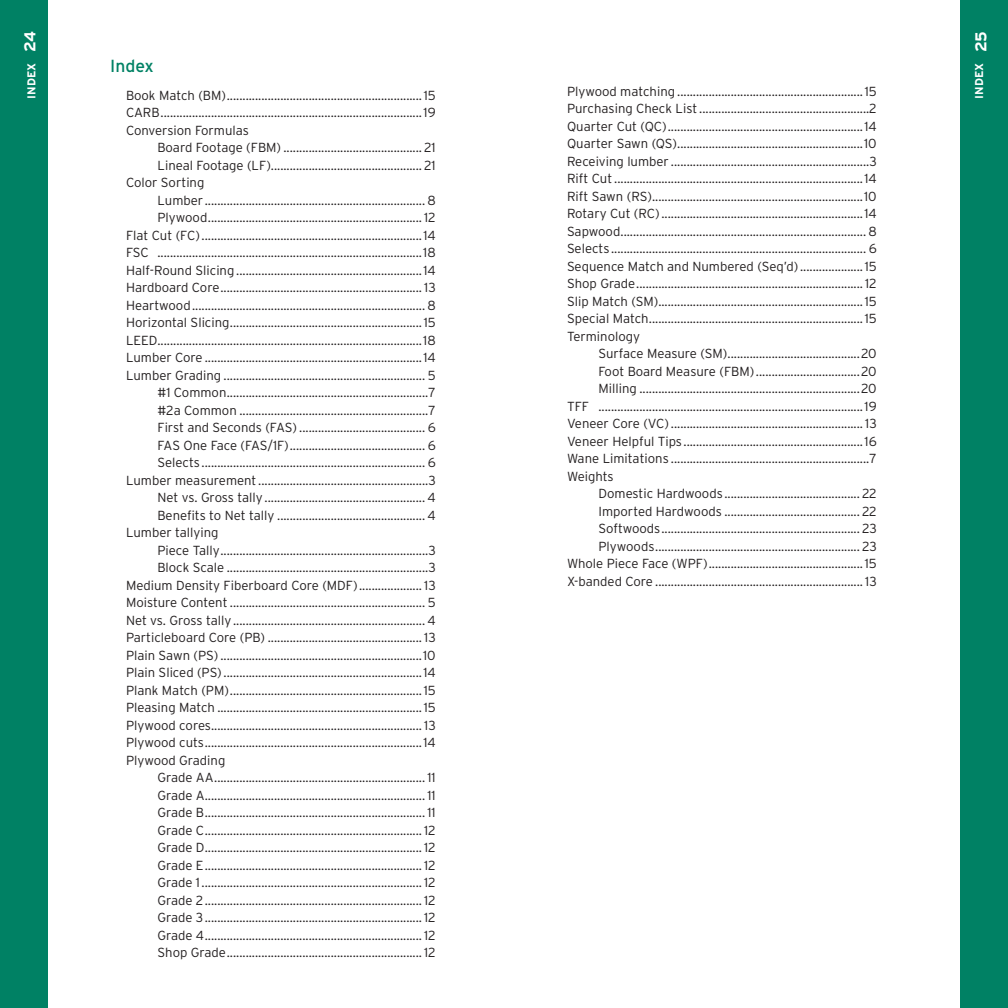
<style>
.page{position:relative;width:1008px;height:1008px;background:#fff}
.page>*{position:absolute;margin:0;border:0;box-sizing:border-box;transform-origin:0 0}
.caption3{font:17.5px "Interstate";color:#008164}
.t1{font:700 15.75px "Interstate";color:#fff}
.chart2{font:300 13.12px/17.5px "Interstate";color:#231f20}
.t2{font:700 11.38px "Interstate";color:#fff}
</style>
<div class="page">
<div style="left:0;top:0;width:47px;height:1008px;background:#008164"></div>
<div style="left:961px;top:0;width:47px;height:1008px;background:#008164"></div>
<p class="t1" style="left:21px;top:52px;width:22px;rotate:-90deg">24</p>
<p class="t2" style="left:25px;top:99px;width:37px;rotate:-90deg">INDEX</p>
<p class="caption3" style="left:110px;top:56px;width:45px">Index</p>
<p class="chart2" style="left:126px;top:86px;width:311px">Book Match (BM)..............................................................15</p>
<p class="chart2" style="left:126px;top:104px;width:311px">CARB...................................................................................19</p>
<p class="chart2" style="left:126px;top:121px;width:125px">Conversion Formulas</p>
<p class="chart2" style="left:158px;top:139px;width:280px">Board Footage (FBM) ............................................ 21</p>
<p class="chart2" style="left:158px;top:156px;width:280px">Lineal Footage (LF)................................................ 21</p>
<p class="chart2" style="left:126px;top:174px;width:80px">Color Sorting</p>
<p class="chart2" style="left:158px;top:191px;width:280px">Lumber ...................................................................... 8<br>Plywood.................................................................... 12</p>
<p class="chart2" style="left:126px;top:226px;width:311px">Flat Cut (FC)......................................................................14</p>
<p class="chart2" style="left:126px;top:244px;width:311px">FSC ....................................................................................18</p>
<p class="chart2" style="left:126px;top:261px;width:311px">Half-Round Slicing ...........................................................14</p>
<p class="chart2" style="left:126px;top:279px;width:311px">Hardboard Core................................................................ 13</p>
<p class="chart2" style="left:126px;top:296px;width:311px">Heartwood.......................................................................... 8</p>
<p class="chart2" style="left:126px;top:314px;width:311px">Horizontal Slicing.............................................................15</p>
<p class="chart2" style="left:126px;top:331px;width:311px">LEED....................................................................................18</p>
<p class="chart2" style="left:126px;top:349px;width:311px">Lumber Core .....................................................................14</p>
<p class="chart2" style="left:126px;top:366px;width:311px">Lumber Grading ................................................................ 5</p>
<p class="chart2" style="left:158px;top:384px;width:280px">#1 Common................................................................7</p>
<p class="chart2" style="left:158px;top:401px;width:280px">#2a Common ............................................................7</p>
<p class="chart2" style="left:158px;top:419px;width:280px">First and Seconds (FAS) ........................................ 6</p>
<p class="chart2" style="left:158px;top:436px;width:280px">FAS One Face (FAS/1F)........................................... 6</p>
<p class="chart2" style="left:158px;top:454px;width:280px">Selects ....................................................................... 6</p>
<p class="chart2" style="left:126px;top:471px;width:311px">Lumber measurement......................................................3</p>
<p class="chart2" style="left:158px;top:489px;width:280px">Net vs. Gross tally ................................................... 4</p>
<p class="chart2" style="left:158px;top:506px;width:280px">Benefits to Net tally ............................................... 4</p>
<p class="chart2" style="left:126px;top:524px;width:94px">Lumber tallying</p>
<p class="chart2" style="left:158px;top:541px;width:280px">Piece Tally..................................................................3</p>
<p class="chart2" style="left:158px;top:559px;width:280px">Block Scale ................................................................3</p>
<p class="chart2" style="left:126px;top:576px;width:311px">Medium Density Fiberboard Core (MDF).................... 13</p>
<p class="chart2" style="left:126px;top:594px;width:311px">Moisture Content .............................................................. 5</p>
<p class="chart2" style="left:126px;top:611px;width:311px">Net vs. Gross tally ............................................................. 4</p>
<p class="chart2" style="left:126px;top:629px;width:311px">Particleboard Core (PB) ................................................. 13</p>
<p class="chart2" style="left:126px;top:646px;width:311px">Plain Sawn (PS) ................................................................10</p>
<p class="chart2" style="left:126px;top:664px;width:311px">Plain Sliced (PS)...............................................................14</p>
<p class="chart2" style="left:126px;top:681px;width:311px">Plank Match (PM).............................................................15</p>
<p class="chart2" style="left:126px;top:699px;width:311px">Pleasing Match .................................................................15</p>
<p class="chart2" style="left:126px;top:716px;width:311px">Plywood cores................................................................... 13</p>
<p class="chart2" style="left:126px;top:734px;width:311px">Plywood cuts.....................................................................14</p>
<p class="chart2" style="left:126px;top:751px;width:101px">Plywood Grading</p>
<p class="chart2" style="left:158px;top:769px;width:280px">Grade AA................................................................... 11</p>
<p class="chart2" style="left:158px;top:786px;width:280px">Grade A...................................................................... 11</p>
<p class="chart2" style="left:158px;top:804px;width:280px">Grade B...................................................................... 11</p>
<p class="chart2" style="left:158px;top:821px;width:280px">Grade C..................................................................... 12</p>
<p class="chart2" style="left:158px;top:839px;width:280px">Grade D..................................................................... 12</p>
<p class="chart2" style="left:158px;top:856px;width:280px">Grade E..................................................................... 12</p>
<p class="chart2" style="left:158px;top:874px;width:280px">Grade 1...................................................................... 12</p>
<p class="chart2" style="left:158px;top:891px;width:280px">Grade 2..................................................................... 12</p>
<p class="chart2" style="left:158px;top:909px;width:280px">Grade 3..................................................................... 12</p>
<p class="chart2" style="left:158px;top:926px;width:280px">Grade 4..................................................................... 12</p>
<p class="chart2" style="left:158px;top:944px;width:280px">Shop Grade.............................................................. 12</p>
<p class="chart2" style="left:567px;top:82px;width:311px">Plywood matching ...........................................................15</p>
<p class="chart2" style="left:567px;top:100px;width:311px">Purchasing Check List ......................................................2</p>
<p class="chart2" style="left:567px;top:117px;width:311px">Quarter Cut (QC)..............................................................14</p>
<p class="chart2" style="left:567px;top:135px;width:311px">Quarter Sawn (QS)...........................................................10</p>
<p class="chart2" style="left:567px;top:152px;width:311px">Receiving lumber ...............................................................3</p>
<p class="chart2" style="left:567px;top:170px;width:311px">Rift Cut...............................................................................14</p>
<p class="chart2" style="left:567px;top:187px;width:311px">Rift Sawn (RS)...................................................................10</p>
<p class="chart2" style="left:567px;top:205px;width:311px">Rotary Cut (RC)................................................................14</p>
<p class="chart2" style="left:567px;top:222px;width:311px">Sapwood.............................................................................. 8</p>
<p class="chart2" style="left:567px;top:240px;width:311px">Selects ................................................................................. 6</p>
<p class="chart2" style="left:567px;top:257px;width:311px">Sequence Match and Numbered (Seq’d)....................15</p>
<p class="chart2" style="left:567px;top:275px;width:311px">Shop Grade........................................................................ 12</p>
<p class="chart2" style="left:567px;top:292px;width:311px">Slip Match (SM).................................................................15</p>
<p class="chart2" style="left:567px;top:310px;width:311px">Special Match....................................................................15</p>
<p class="chart2" style="left:567px;top:327px;width:75px">Terminology</p>
<p class="chart2" style="left:598px;top:345px;width:280px">Surface Measure (SM)..........................................20</p>
<p class="chart2" style="left:598px;top:362px;width:280px">Foot Board Measure (FBM).................................20</p>
<p class="chart2" style="left:598px;top:380px;width:280px">Milling ......................................................................20</p>
<p class="chart2" style="left:567px;top:397px;width:311px">TFF ....................................................................................19</p>
<p class="chart2" style="left:567px;top:415px;width:311px">Veneer Core (VC)............................................................. 13</p>
<p class="chart2" style="left:567px;top:432px;width:311px">Veneer Helpful Tips.........................................................16</p>
<p class="chart2" style="left:567px;top:450px;width:311px">Wane Limitations ...............................................................7</p>
<p class="chart2" style="left:567px;top:467px;width:48px">Weights</p>
<p class="chart2" style="left:598px;top:485px;width:280px">Domestic Hardwoods ........................................... 22</p>
<p class="chart2" style="left:598px;top:502px;width:280px">Imported Hardwoods ........................................... 22</p>
<p class="chart2" style="left:598px;top:520px;width:280px">Softwoods............................................................... 23</p>
<p class="chart2" style="left:598px;top:537px;width:280px">Plywoods................................................................. 23</p>
<p class="chart2" style="left:567px;top:555px;width:311px">Whole Piece Face (WPF).................................................15</p>
<p class="chart2" style="left:567px;top:572px;width:311px">X-banded Core .................................................................. 13</p>
<p class="t1" style="left:972px;top:52px;width:22px;rotate:-90deg">25</p>
<p class="t2" style="left:973px;top:99px;width:37px;rotate:-90deg">INDEX</p>
</div>
